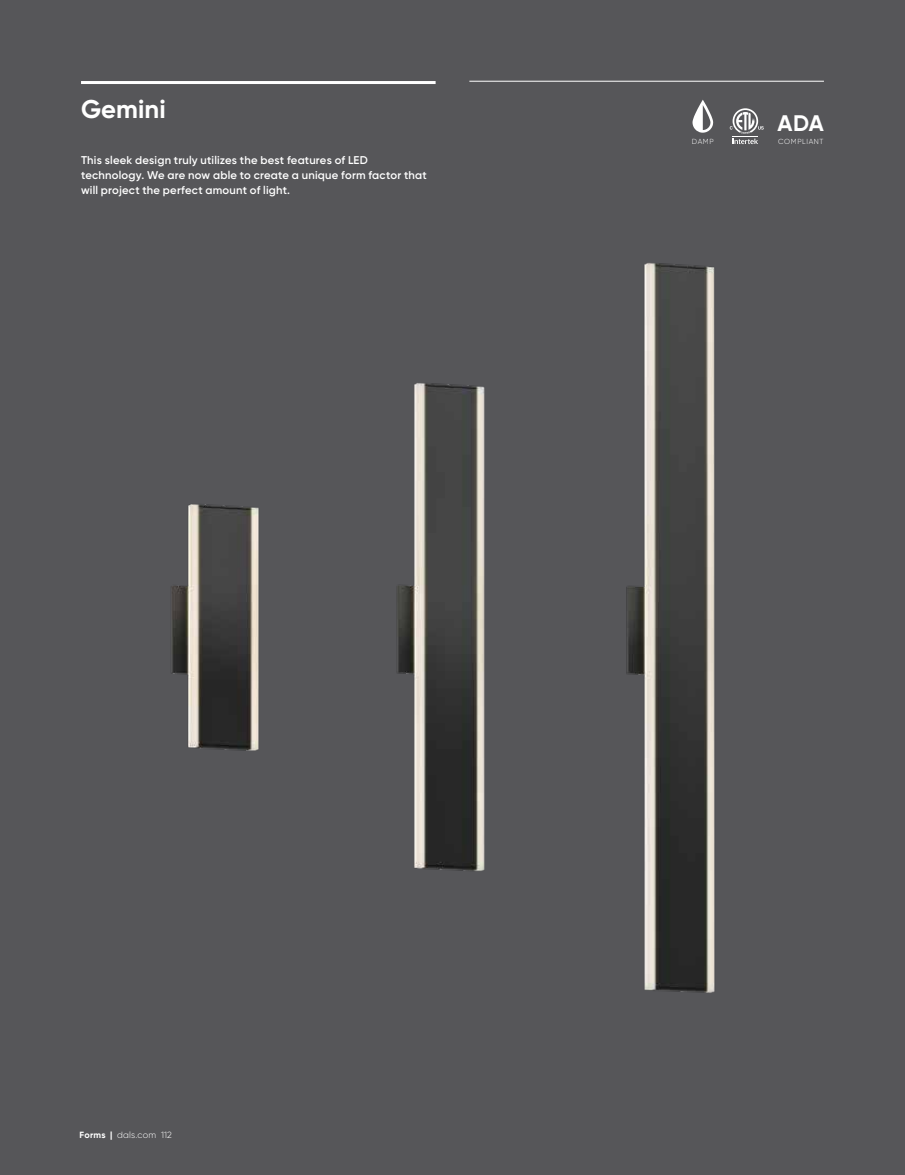
<style>
.page{position:relative;width:905px;height:1175px;background:#fff}
.page>*{position:absolute;margin:0;border:0;box-sizing:border-box;transform-origin:0 0}
.t1{font:700 25.65px "Gilroy";color:#fff}
.t2{font:700 22.5px "Gilroy";color:#fff}
.t3{font:600 11.25px/15px "Gilroy";letter-spacing:.02em;color:#fff}
.t4{font:300 9px "Gilroy";letter-spacing:.02em;color:#fff}
.t5{font:300 7.35px "Gilroy";letter-spacing:.08em;color:#fff}
.s1{font-weight:700}
</style>
<div class="page">
<div style="left:0;top:0;width:904px;height:1174px;background:#565659"></div>
<hr style="left:81px;top:81px;width:354px;height:3px;background:#fff">
<hr style="left:469px;top:81px;width:355px;height:1px;background:#fff">
<img style="left:171px;top:263px;width:544px;height:730px">
<svg style="left:729px;top:108px;width:34px;height:36px"></svg>
<svg style="left:692px;top:100px;width:21px;height:33px"></svg>
<h1 class="t1" style="left:81px;top:93px;width:86px">Gemini</h1>
<p class="t3" style="left:81px;top:152px;width:347px">This sleek design truly utilizes the best features of LED technology. We are now able to create a unique form factor that will project the perfect amount of light.</p>
<h2 class="t2" style="left:777px;top:109px;width:48px">ADA</h2>
<p class="t5" style="left:691px;top:137px;width:23px">DAMP</p>
<p class="t5" style="left:778px;top:137px;width:47px">COMPLIANT</p>
<p class="t4" style="left:80px;top:1129px;width:94px"><span class="s1">Forms |</span> dals.com 112</p>
</div>
